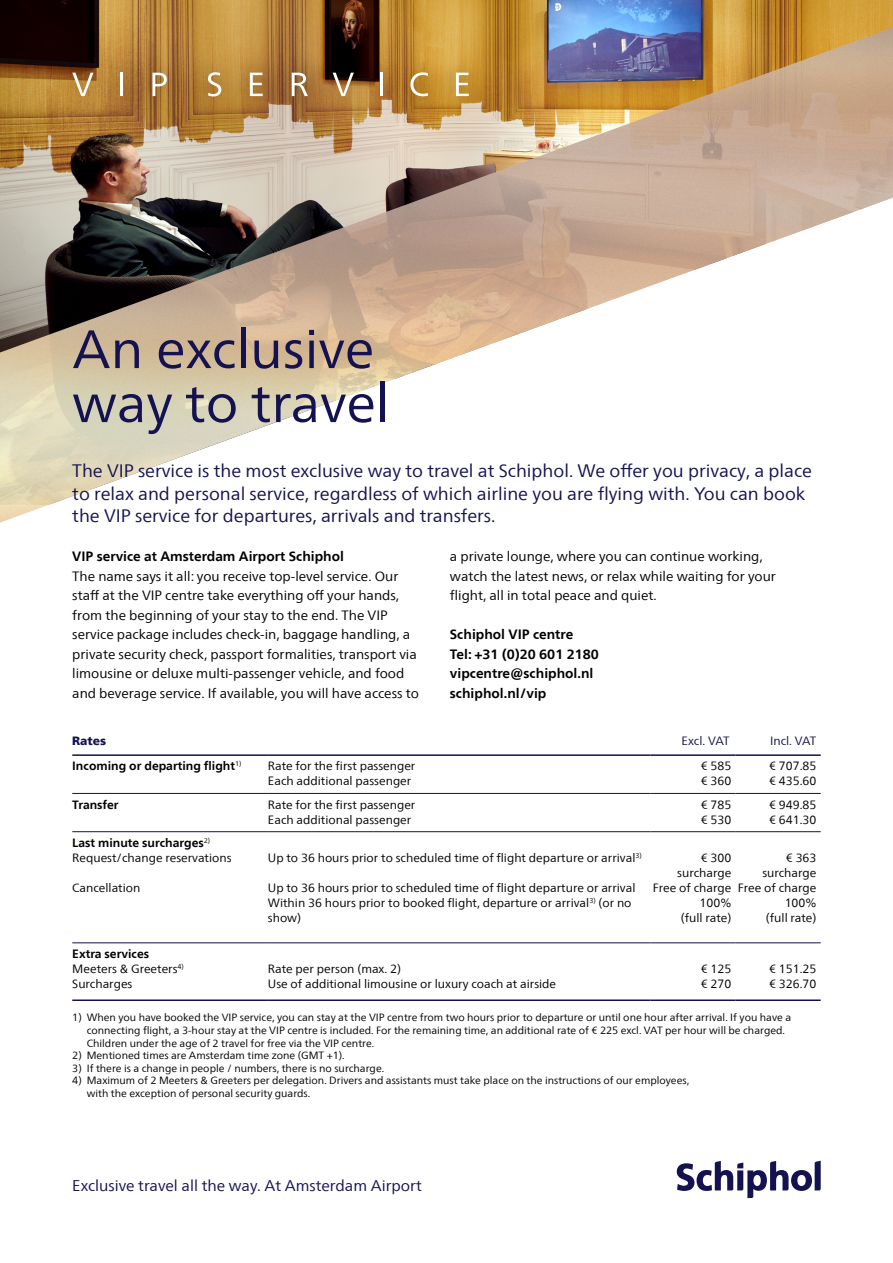
<style>
.page{position:relative;width:893px;height:1263px;background:#fff}
.page>*{position:absolute;margin:0;border:0;box-sizing:border-box;transform-origin:0 0}
.t1{font:54px/54px "Frutigerfor Schiphol";color:#141251}
.t2{font:18px/22.5px "Frutigerfor Schiphol";color:#141251}
.t3{font:15.45px "Frutigerfor Schiphol";color:#141251}
.t4{font:13.5px/19.5px "Frutigerfor Schiphol";color:#000}
.t5{font:700 13.5px/19.5px "Frutigerfor Schiphol";color:#000}
.t6{font:12px/15px "Frutigerfor Schiphol";color:#000}
.t7{font:700 12px "Frutigerfor Schiphol";color:#000}
.t8{font:12px "Frutigerfor Schiphol";letter-spacing:-.005em;color:#141251}
.t9{font:900 12px "Frutigerfor Schiphol";color:#141251}
.t10{font:10.5px/12.6px "Frutigerfor Schiphol";color:#000}
.s1{font-weight:700}
</style>
<div class="page">
<img style="left:0;top:0;width:893px;height:23px">
<img style="left:0;top:27px;width:893px;height:496px">
<svg style="left:677px;top:1161px;width:144px;height:37px"></svg>
<div style="left:55px;top:53px;width:432px;height:62px;background:#000;opacity:.4"></div>
<svg style="left:72px;top:73px;width:22px;height:23px"></svg>
<hr style="left:120px;top:73px;width:2px;height:23px;background:#fff">
<svg style="left:153px;top:73px;width:14px;height:23px"></svg>
<svg style="left:208px;top:72px;width:13px;height:24px"></svg>
<svg style="left:250px;top:73px;width:13px;height:23px"></svg>
<svg style="left:292px;top:73px;width:16px;height:23px"></svg>
<svg style="left:333px;top:73px;width:21px;height:23px"></svg>
<hr style="left:380px;top:73px;width:3px;height:23px;background:#fff">
<svg style="left:410px;top:72px;width:18px;height:24px"></svg>
<svg style="left:456px;top:73px;width:13px;height:23px"></svg>
<hr style="left:72px;top:754px;width:196px;height:2px;background:#141251">
<hr style="left:268px;top:754px;width:383px;height:2px;background:#141251">
<hr style="left:651px;top:754px;width:85px;height:2px;background:#141251">
<hr style="left:736px;top:754px;width:85px;height:2px;background:#141251">
<hr style="left:72px;top:793px;width:196px;height:1px;background:#141251">
<hr style="left:268px;top:793px;width:383px;height:1px;background:#141251">
<hr style="left:651px;top:793px;width:85px;height:1px;background:#141251">
<hr style="left:736px;top:793px;width:85px;height:1px;background:#141251">
<hr style="left:72px;top:942px;width:196px;height:1px;background:#141251">
<hr style="left:268px;top:942px;width:383px;height:1px;background:#141251">
<hr style="left:651px;top:942px;width:85px;height:1px;background:#141251">
<hr style="left:736px;top:942px;width:85px;height:1px;background:#141251">
<hr style="left:72px;top:831px;width:196px;height:1px;background:#141251">
<hr style="left:268px;top:831px;width:383px;height:1px;background:#141251">
<hr style="left:651px;top:831px;width:85px;height:1px;background:#141251">
<hr style="left:736px;top:831px;width:85px;height:1px;background:#141251">
<hr style="left:72px;top:999px;width:196px;height:2px;background:#141251">
<hr style="left:268px;top:999px;width:383px;height:2px;background:#141251">
<hr style="left:651px;top:999px;width:85px;height:2px;background:#141251">
<hr style="left:736px;top:999px;width:85px;height:2px;background:#141251">
<h1 class="t1" style="left:72px;top:322px;width:319px">An exclusive way to travel</h1>
<p class="t2" style="left:72px;top:459px;width:741px">The VIP service is the most exclusive way to travel at Schiphol. We offer you privacy, a place to relax and personal service, regardless of which airline you are flying with. You can book the VIP service for departures, arrivals and transfers.</p>
<p class="t5" style="left:72px;top:546px;width:273px">VIP service at Amsterdam Airport Schiphol</p>
<p class="t4" style="left:72px;top:566px;width:348px">The name says it all: you receive top-level service. Our staff at the VIP centre take everything off your hands, from the beginning of your stay to the end. The VIP service package includes check-in, baggage handling, a private security check, passport formalities, transport via limousine or deluxe multi-passenger vehicle, and food and beverage service. If available, you will have access to</p>
<p class="t4" style="left:450px;top:546px;width:328px">a private lounge, where you can continue working, watch the latest news, or relax while waiting for your flight, all in total peace and quiet.</p>
<p class="t5" style="left:450px;top:624px;width:151px">Schiphol VIP centre<br>Tel: +31 (0)20 601 2180 vipcentre@schiphol.nl schiphol.nl/vip</p>
<p class="t9" style="left:72px;top:733px;width:35px">Rates</p>
<p class="t8" style="left:682px;top:733px;width:50px">Excl. VAT</p>
<p class="t8" style="left:770px;top:733px;width:48px">Incl. VAT</p>
<p class="t7" style="left:72px;top:759px;width:171px">Incoming or departing flight<sup>1)</sup></p>
<p class="t6" style="left:268px;top:758px;width:149px">Rate for the first passenger<br>Each additional passenger</p>
<p class="t6" style="left:701px;top:758px;width:32px">€ 585 € 360</p>
<p class="t6" style="left:769px;top:758px;width:49px">€ 707.85 € 435.60</p>
<p class="t7" style="left:72px;top:797px;width:48px">Transfer</p>
<p class="t6" style="left:268px;top:797px;width:149px">Rate for the first passenger<br>Each additional passenger</p>
<p class="t6" style="left:701px;top:797px;width:32px">€ 785 € 530</p>
<p class="t6" style="left:769px;top:797px;width:49px">€ 949.85 € 641.30</p>
<p class="t6" style="left:72px;top:835px;width:161px"><span class="s1">Last minute surcharges</span><sup>2)<br></sup>Request/change reservations</p>
<p class="t6" style="left:72px;top:880px;width:70px">Cancellation</p>
<p class="t6" style="left:268px;top:850px;width:375px">Up to 36 hours prior to scheduled time of flight departure or arrival<sup>3)</sup></p>
<p class="t6" style="left:268px;top:880px;width:369px">Up to 36 hours prior to scheduled time of flight departure or arrival<br>Within 36 hours prior to booked flight, departure or arrival<sup>3)</sup> (or no show)</p>
<p class="t6" style="left:653px;top:850px;width:80px;text-align:right">€ 300 surcharge<br>Free of charge<br>100%<br>(full rate)</p>
<p class="t6" style="left:738px;top:850px;width:80px;text-align:right">€ 363 surcharge<br>Free of charge<br>100%<br>(full rate)</p>
<p class="t6" style="left:72px;top:946px;width:113px"><span class="s1">Extra services<br></span>Meeters &amp; Greeters<sup>4)<br></sup>Surcharges</p>
<p class="t6" style="left:268px;top:961px;width:290px">Rate per person (max. 2)<br>Use of additional limousine or luxury coach at airside</p>
<p class="t6" style="left:701px;top:961px;width:32px">€ 125 € 270</p>
<p class="t6" style="left:769px;top:961px;width:49px">€ 151.25 € 326.70</p>
<p class="t10" style="left:87px;top:1011px;width:706px;text-indent:-14px">1) When you have booked the VIP service, you can stay at the VIP centre from two hours prior to departure or until one hour after arrival. If you have a connecting flight, a 3-hour stay at the VIP centre is included. For the remaining time, an additional rate of € 225 excl. VAT per hour will be charged.<br>Children under the age of 2 travel for free via the VIP centre.</p>
<p class="t10" style="left:72px;top:1049px;width:274px">2) Mentioned times are Amsterdam time zone (GMT +1).</p>
<p class="t10" style="left:72px;top:1062px;width:313px">3) If there is a change in people / numbers, there is no surcharge.</p>
<p class="t10" style="left:87px;top:1074px;width:604px;text-indent:-14px">4) Maximum of 2 Meeters &amp; Greeters per delegation. Drivers and assistants must take place on the instructions of our employees, with the exception of personal security guards.</p>
<p class="t3" style="left:72px;top:1176px;width:351px">Exclusive travel all the way. At Amsterdam Airport</p>
</div>
